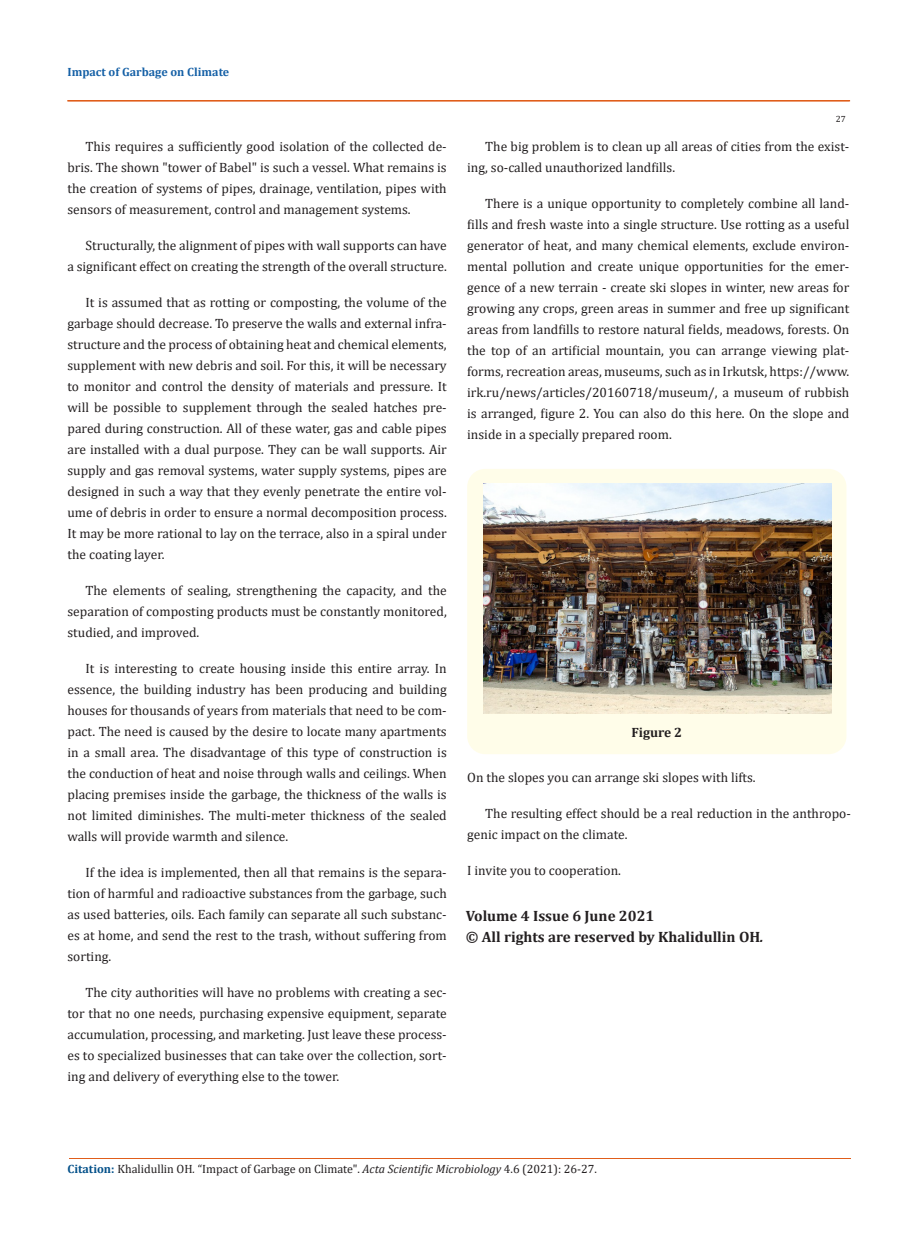
<style>
.page{position:relative;width:917px;height:1260px;background:#fff}
.page>*{position:absolute;margin:0;border:0;box-sizing:border-box;transform-origin:0 0}
.t1{font:700 15px "Cambria";color:#231f20}
.t2{font:13.5px/21px "Cambria";color:#231f20;text-align:justify}
.t3{font:700 13.5px "Cambria";color:#231f20}
.t4{font:12px "Cambria";color:#231f20}
.t5{font:700 12px "Cambria";color:#1560a6}
.t6{font:9px "Cambria";color:#231f20}
.s1{font-style:italic}
.s2{font-weight:700;color:#035089}
</style>
<div class="page">
<div style="left:467px;top:469px;width:379px;height:285px;background:#fffde9;border-radius:18px"></div>
<img style="left:483px;top:483px;width:348px;height:230px">
<hr style="left:69px;top:1158px;width:781px;height:1px;background:#e05d1a">
<p class="t5" style="left:67px;top:63px;width:163px">Impact of Garbage on Climate</p>
<p class="t2" style="left:67px;top:135px;width:381px;text-indent:18px">This requires a sufficiently good isolation of the collected de&shy;bris. The shown "tower of Babel" is such a vessel. What remains is the creation of systems of pipes, drainage, ventilation, pipes with sensors of measurement, control and management systems.</p>
<p class="t2" style="left:67px;top:234px;width:381px;text-align:right">Structurally, the alignment of pipes with wall supports can have<br>a significant effect on creating the strength of the overall structure.</p>
<p class="t2" style="left:67px;top:291px;width:381px;text-indent:18px">It is assumed that as rotting or composting, the volume of the garbage should decrease. To preserve the walls and external infra&shy;structure and the process of obtaining heat and chemical elements, supplement with new debris and soil. For this, it will be necessary to monitor and control the density of materials and pressure. It will be possible to supplement through the sealed hatches pre&shy;pared during construction. All of these water, gas and cable pipes are installed with a dual purpose. They can be wall supports. Air supply and gas removal systems, water supply systems, pipes are designed in such a way that they evenly penetrate the entire vol&shy;ume of debris in order to ensure a normal decomposition process.<br>It may be more rational to lay on the terrace, also in a spiral under the coating layer.</p>
<p class="t2" style="left:67px;top:579px;width:381px;text-indent:18px">The elements of sealing, strengthening the capacity, and the separation of composting products must be constantly monitored, studied, and improved.</p>
<p class="t2" style="left:67px;top:657px;width:381px;text-indent:18px">It is interesting to create housing inside this entire array. In essence, the building industry has been producing and building houses for thousands of years from materials that need to be com&shy;pact. The need is caused by the desire to locate many apartments in a small area. The disadvantage of this type of construction is the conduction of heat and noise through walls and ceilings. When placing premises inside the garbage, the thickness of the walls is not limited diminishes. The multi-meter thickness of the sealed walls will provide warmth and silence.</p>
<p class="t2" style="left:67px;top:861px;width:381px;text-indent:18px">If the idea is implemented, then all that remains is the separa&shy;tion of harmful and radioactive substances from the garbage, such as used batteries, oils. Each family can separate all such substanc&shy;es at home, and send the rest to the trash, without suffering from sorting.</p>
<p class="t2" style="left:67px;top:981px;width:381px;text-indent:18px">The city authorities will have no problems with creating a sec&shy;tor that no one needs, purchasing expensive equipment, separate accumulation, processing, and marketing. Just leave these process&shy;es to specialized businesses that can take over the collection, sort&shy;ing and delivery of everything else to the tower.</p>
<p class="t6" style="left:835px;top:114px;width:11px">27</p>
<p class="t2" style="left:467px;top:135px;width:384px;text-indent:18px">The big problem is to clean up all areas of cities from the exist&shy;ing, so-called unauthorized landfills.</p>
<p class="t2" style="left:467px;top:192px;width:384px;text-indent:18px">There is a unique opportunity to completely combine all land&shy;fills and fresh waste into a single structure. Use rotting as a useful generator of heat, and many chemical elements, exclude environ&shy;mental pollution and create unique opportunities for the emer&shy;gence of a new terrain - create ski slopes in winter, new areas for growing any crops, green areas in summer and free up significant areas from landfills to restore natural fields, meadows, forests. On the top of an artificial mountain, you can arrange viewing plat&shy;forms, recreation areas, museums, such as in Irkutsk, https://www. irk.ru/news/articles/20160718/museum/, a museum of rubbish is arranged, figure 2. You can also do this here. On the slope and inside in a specially prepared room.</p>
<p class="t3" style="left:631px;top:722px;width:52px">Figure 2</p>
<p class="t2" style="left:467px;top:767px;width:290px">On the slopes you can arrange ski slopes with lifts.</p>
<p class="t2" style="left:467px;top:803px;width:385px;text-indent:18px">The resulting effect should be a real reduction in the anthropo&shy;genic impact on the climate.</p>
<p class="t2" style="left:467px;top:860px;width:155px">I invite you to cooperation.</p>
<p class="t1" style="left:466px;top:905px;width:190px">Volume 4 Issue 6 June 2021</p>
<p class="t1" style="left:466px;top:926px;width:299px">© All rights are reserved by Khalidullin OH<span class="s1">.</span></p>
<p class="t4" style="left:67px;top:1162px;width:531px"><span class="s2">Citation:</span> Khalidullin OH<span class="s1">.</span> “Impact of Garbage on Climate". <span class="s1">Acta Scientific Microbiology</span> 4.6 (2021): 26-27.</p>
</div>
